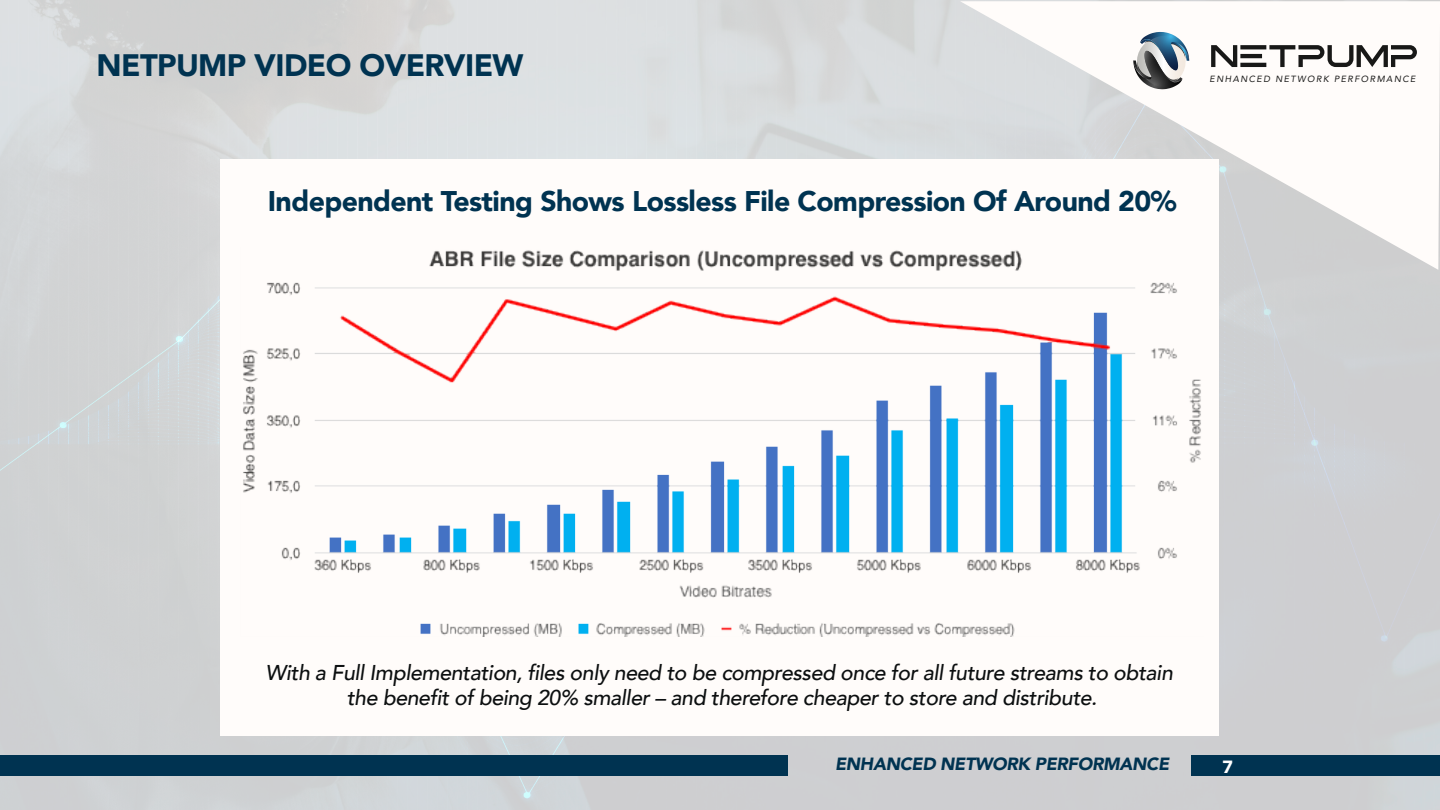
<style>
.page{position:relative;width:1440px;height:810px;background:#fff}
.page>*{position:absolute;margin:0;border:0;box-sizing:border-box;transform-origin:0 0}
.t1{font:900 30.9px "Avenir";letter-spacing:-.02em;color:#003351}
.t2{font:900 28.35px "Avenir";letter-spacing:-.02em;color:#003351}
.t3{font:italic 500 21.45px/25.7px "Avenir";letter-spacing:-.02em;color:#0c0f10;text-align:center}
.t4{font:italic 900 17.7px "Avenir";letter-spacing:-.02em;color:#003351}
.t5{font:900 17.7px "Avenir";color:#fff}
.t6{font:italic 9px "Avenir";letter-spacing:.16em;color:#181817}
</style>
<div class="page">
<div style="left:0;top:0;width:1440px;height:810px;background:linear-gradient(to right,#d5d8d9,#cfd0d2)"></div>
<div style="left:221px;top:160px;width:998px;height:576px;background:#fffcfa"></div>
<div style="left:0;top:755px;width:787px;height:21px;background:#003351"></div>
<div style="left:97px;top:737px;width:146px;height:18px;background:#ced1d2"></div>
<svg style="left:95px;top:109px;width:865px;height:66px;fill:#dce1e3"></svg>
<svg style="left:95px;top:48px;width:400px;height:13px;background:#d4d4d4"></svg>
<div style="left:945px;top:754px;width:400px;height:11px;background:#ceced1"></div>
<div style="left:1219px;top:270px;width:79px;height:440px;background:#cecfd2"></div>
<div style="left:1192px;top:755px;width:248px;height:21px;background:#003351"></div>
<svg style="left:960px;top:1px;width:480px;height:269px"></svg>
<svg style="left:1211px;top:45px;width:206px;height:22px"></svg>
<svg style="left:1133px;top:32px;width:56px;height:57px"></svg>
<img style="left:243px;top:247px;width:960px;height:390px">
<h1 class="t1" style="left:97px;top:39px;width:428px">NETPUMP VIDEO OVERVIEW</h1>
<p class="t6" style="left:1210px;top:73px;width:207px">ENHANCED NETWORK PERFORMANCE</p>
<h2 class="t2" style="left:268px;top:177px;width:910px">Independent Testing Shows Lossless File Compression Of Around 20%</h2>
<p class="t3" style="left:266px;top:660px;width:909px">With a Full Implementation, files only need to be compressed once for all future streams to obtain the benefit of being 20% smaller – and therefore cheaper to store and distribute.</p>
<p class="t4" style="left:835px;top:749px;width:336px">ENHANCED NETWORK PERFORMANCE</p>
<p class="t5" style="left:1223px;top:751px;width:12px">7</p>
</div>
